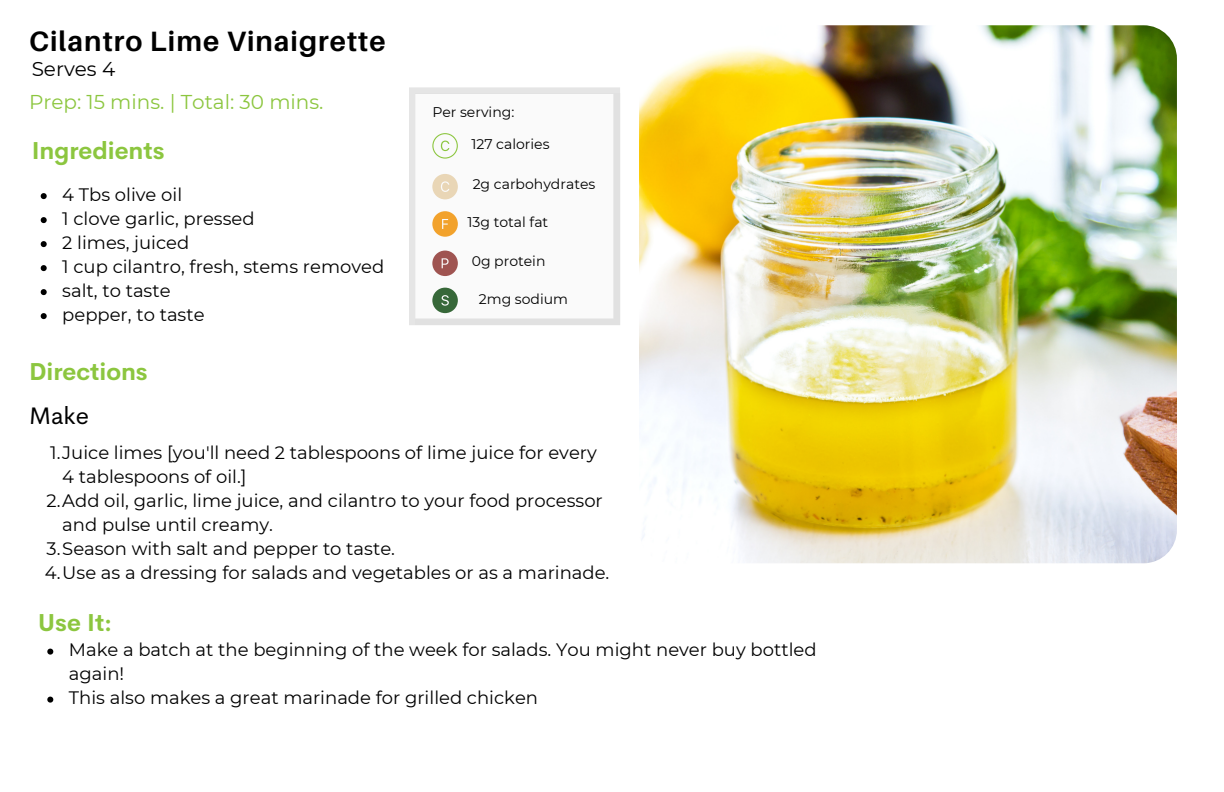
<style>
.page{position:relative;width:1224px;height:792px;background:#fff}
.page>*{position:absolute;margin:0;border:0;box-sizing:border-box;transform-origin:0 0}
.t1{font:700 28px "Aileron";letter-spacing:.035em;color:#000}
.t2{font:700 24px "Cerebri Sans";color:#8cc63f}
.t3{font:24px "Cerebri Sans";color:#000}
.t4{font:20px "Montserrat";color:#8cc63f}
.t5{font:20px "Montserrat";color:#000}
.t6{font:18px/24px "Montserrat";color:#000}
.t7{font:14px "Montserrat";color:#000}
</style>
<div class="page">
<img style="left:639px;top:25px;width:538px;height:538px;border-radius:33px">
<svg style="left:409px;top:87px;width:211px;height:238px"></svg>
<svg style="left:432px;top:251px;width:26px;height:25px"></svg>
<svg style="left:432px;top:211px;width:26px;height:26px"></svg>
<svg style="left:432px;top:174px;width:26px;height:25px"></svg>
<svg style="left:432px;top:133px;width:26px;height:26px"></svg>
<svg style="left:41px;top:193px;width:6px;height:6px"></svg>
<svg style="left:41px;top:217px;width:6px;height:6px"></svg>
<svg style="left:41px;top:241px;width:6px;height:6px"></svg>
<svg style="left:41px;top:265px;width:6px;height:6px"></svg>
<svg style="left:41px;top:289px;width:6px;height:6px"></svg>
<svg style="left:41px;top:313px;width:6px;height:6px"></svg>
<svg style="left:432px;top:288px;width:26px;height:25px"></svg>
<svg style="left:47px;top:649px;width:6px;height:6px"></svg>
<svg style="left:47px;top:697px;width:6px;height:6px"></svg>
<p class="t1" style="left:29px;top:24px;width:358px">Cilantro Lime Vinaigrette</p>
<p class="t5" style="left:32px;top:57px;width:85px">Serves 4</p>
<p class="t4" style="left:29px;top:89px;width:296px">Prep: 15 mins. | Total: 30 mins.</p>
<p class="t2" style="left:32px;top:135px;width:134px">Ingredients</p>
<p class="t6" style="left:62px;top:182px;width:121px">4 Tbs olive oil</p>
<p class="t6" style="left:62px;top:206px;width:194px">1 clove garlic, pressed</p>
<p class="t6" style="left:62px;top:230px;width:129px">2 limes, juiced</p>
<p class="t6" style="left:62px;top:254px;width:323px">1 cup cilantro, fresh, stems removed</p>
<p class="t6" style="left:62px;top:278px;width:110px">salt, to taste</p>
<p class="t6" style="left:62px;top:302px;width:144px">pepper, to taste</p>
<p class="t2" style="left:29px;top:356px;width:120px">Directions</p>
<p class="t3" style="left:29px;top:400px;width:61px">Make</p>
<p class="t7" style="left:432px;top:104px;width:84px">Per serving:</p>
<p class="t7" style="left:471px;top:135px;width:80px">127 calories</p>
<p class="t7" style="left:473px;top:176px;width:124px">2g carbohydrates</p>
<p class="t7" style="left:468px;top:214px;width:82px">13g total fat</p>
<p class="t7" style="left:472px;top:252px;width:75px">0g protein</p>
<p class="t7" style="left:479px;top:290px;width:91px">2mg sodium</p>
<p class="t6" style="left:62px;top:440px;width:536px;text-indent:-12px">1.Juice limes [you'll need 2 tablespoons of lime juice for every<br>4 tablespoons of oil.]</p>
<p class="t6" style="left:62px;top:488px;width:542px;text-indent:-16px">2.Add oil, garlic, lime juice, and cilantro to your food processor and pulse until creamy.</p>
<p class="t6" style="left:47px;top:536px;width:350px">3.Season with salt and pepper to taste.</p>
<p class="t6" style="left:45px;top:560px;width:566px">4.Use as a dressing for salads and vegetables or as a marinade.</p>
<p class="t2" style="left:38px;top:607px;width:75px">Use It:</p>
<p class="t6" style="left:69px;top:638px;width:749px">Make a batch at the beginning of the week for salads. You might never buy bottled again!</p>
<p class="t6" style="left:69px;top:686px;width:471px">This also makes a great marinade for grilled chicken</p>
</div>
